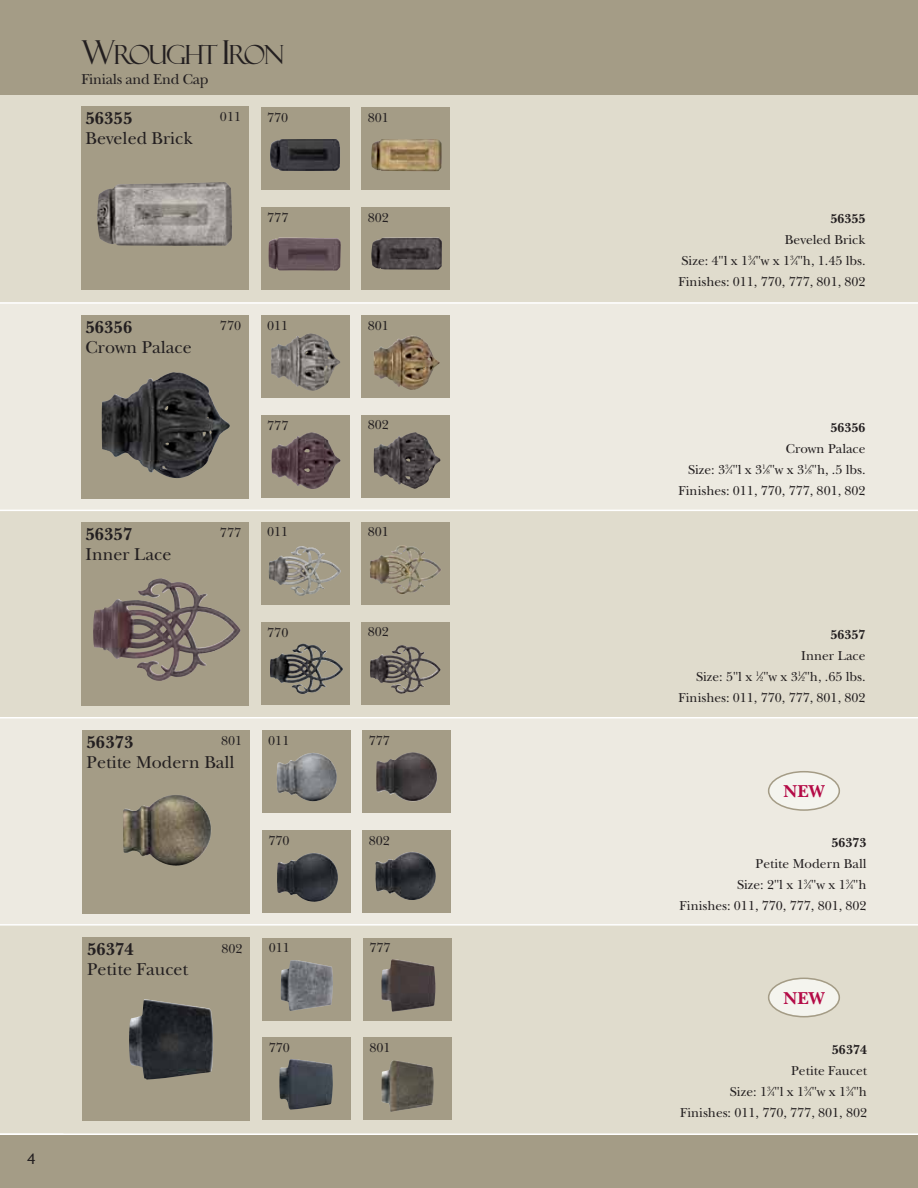
<style>
.page{position:relative;width:918px;height:1188px;background:#fff}
.page>*{position:absolute;margin:0;border:0;box-sizing:border-box;transform-origin:0 0}
.t1{font:26.4px "Felix Titling";letter-spacing:-.075em;color:#231f20}
.t2{font:18px "New Baskerville";color:#231f20}
.t3{font:700 18px "New Baskerville";color:#231f20}
.t4{font:700 18px "New Baskerville";color:#b40b47}
.t5{font:15px "New Baskerville";letter-spacing:-.015em;color:#231f20}
.t6{font:15px "Stone Sans";color:#231f20}
.t7{font:13.5px/21px "New Baskerville";color:#231f20;text-align:right}
.t8{font:700 13.5px "New Baskerville";color:#231f20}
.s1{font-size:33px}
.s2{font-size:6.75px}
</style>
<div class="page">
<div style="left:0;top:1135px;width:918px;height:53px;background:#a49c86"></div>
<div style="left:0;top:94px;width:918px;height:1040px;background:#e0dccd"></div>
<div style="left:0;top:302px;width:918px;height:207px;background:#edeae1"></div>
<div style="left:0;top:717px;width:918px;height:207px;background:#edeae1"></div>
<div style="left:0;top:0;width:918px;height:94px;background:#a49c86"></div>
<hr style="left:0;top:302px;width:918px;height:2px;background:#fff">
<hr style="left:0;top:510px;width:918px;height:1px;background:#fff">
<hr style="left:0;top:717px;width:918px;height:1px;background:#fff">
<hr style="left:0;top:924px;width:918px;height:2px;background:#fff">
<hr style="left:0;top:1133px;width:918px;height:2px;background:#fff">
<div style="left:81px;top:106px;width:167px;height:184px;background:#a49c86"></div>
<img style="left:97px;top:182px;width:135px;height:64px">
<div style="left:81px;top:315px;width:167px;height:183px;background:#a49c86"></div>
<img style="left:102px;top:372px;width:128px;height:107px">
<div style="left:81px;top:522px;width:167px;height:183px;background:#a49c86"></div>
<img style="left:93px;top:581px;width:82px;height:94px">
<div style="left:261px;top:108px;width:89px;height:82px;background:#a49c86"></div>
<img style="left:270px;top:139px;width:70px;height:32px">
<div style="left:261px;top:208px;width:89px;height:82px;background:#a49c86"></div>
<img style="left:269px;top:238px;width:72px;height:33px">
<div style="left:362px;top:108px;width:88px;height:82px;background:#a49c86"></div>
<img style="left:371px;top:139px;width:71px;height:32px">
<div style="left:362px;top:207px;width:88px;height:83px;background:#a49c86"></div>
<img style="left:371px;top:238px;width:71px;height:32px">
<div style="left:261px;top:315px;width:89px;height:83px;background:#a49c86"></div>
<img style="left:271px;top:333px;width:69px;height:58px">
<div style="left:261px;top:415px;width:89px;height:83px;background:#a49c86"></div>
<img style="left:272px;top:432px;width:69px;height:57px">
<div style="left:362px;top:315px;width:88px;height:83px;background:#a49c86"></div>
<img style="left:374px;top:336px;width:66px;height:54px">
<div style="left:362px;top:415px;width:88px;height:83px;background:#a49c86"></div>
<img style="left:374px;top:432px;width:67px;height:57px">
<div style="left:261px;top:522px;width:89px;height:83px;background:#a49c86"></div>
<img style="left:269px;top:548px;width:72px;height:48px">
<div style="left:261px;top:622px;width:89px;height:83px;background:#a49c86"></div>
<img style="left:270px;top:645px;width:52px;height:49px">
<div style="left:362px;top:522px;width:88px;height:83px;background:#a49c86"></div>
<img style="left:370px;top:547px;width:65px;height:47px">
<div style="left:362px;top:622px;width:88px;height:83px;background:#a49c86"></div>
<img style="left:370px;top:645px;width:39px;height:49px">
<div style="left:82px;top:731px;width:167px;height:183px;background:#a49c86"></div>
<img style="left:123px;top:795px;width:88px;height:71px">
<div style="left:262px;top:731px;width:89px;height:82px;background:#a49c86"></div>
<img style="left:277px;top:753px;width:60px;height:48px">
<div style="left:262px;top:831px;width:89px;height:82px;background:#a49c86"></div>
<img style="left:277px;top:853px;width:61px;height:49px">
<div style="left:363px;top:731px;width:88px;height:82px;background:#a49c86"></div>
<img style="left:376px;top:752px;width:61px;height:49px">
<div style="left:363px;top:831px;width:88px;height:82px;background:#a49c86"></div>
<img style="left:375px;top:852px;width:61px;height:48px">
<div style="left:83px;top:938px;width:167px;height:183px;background:#a49c86"></div>
<img style="left:129px;top:999px;width:84px;height:81px">
<div style="left:263px;top:938px;width:88px;height:82px;background:#a49c86"></div>
<img style="left:281px;top:960px;width:52px;height:51px">
<div style="left:263px;top:1038px;width:88px;height:82px;background:#a49c86"></div>
<img style="left:279px;top:1059px;width:54px;height:51px">
<div style="left:363px;top:938px;width:89px;height:82px;background:#a49c86"></div>
<img style="left:381px;top:959px;width:55px;height:53px">
<div style="left:363px;top:1038px;width:89px;height:82px;background:#a49c86"></div>
<img style="left:381px;top:1060px;width:53px;height:52px">
<svg style="left:768px;top:978px;width:72px;height:39px"></svg>
<svg style="left:768px;top:771px;width:72px;height:40px"></svg>
<p class="t6" style="left:27px;top:1150px;width:10px">4</p>
<h1 class="t1" style="left:81px;top:40px;width:205px"><span class="s1">W</span>ROUGHT <span class="s1">I</span>RON</h1>
<p class="t5" style="left:81px;top:70px;width:129px">Finials and End Cap</p>
<h2 class="t3" style="left:86px;top:108px;width:48px">56355</h2>
<p class="t7" style="left:220px;top:106px;width:23px">011</p>
<h2 class="t2" style="left:86px;top:127px;width:109px">Beveled Brick</h2>
<p class="t7" style="left:267px;top:107px;width:23px">770</p>
<p class="t7" style="left:368px;top:107px;width:23px">801</p>
<p class="t7" style="left:267px;top:207px;width:23px">777</p>
<p class="t7" style="left:368px;top:207px;width:23px">802</p>
<h2 class="t3" style="left:86px;top:317px;width:48px">56356</h2>
<p class="t7" style="left:220px;top:315px;width:23px">770</p>
<h2 class="t2" style="left:86px;top:336px;width:108px">Crown Palace</h2>
<p class="t7" style="left:267px;top:315px;width:23px">011</p>
<p class="t7" style="left:368px;top:315px;width:23px">801</p>
<p class="t7" style="left:267px;top:415px;width:23px">777</p>
<p class="t7" style="left:368px;top:414px;width:23px">802</p>
<h2 class="t3" style="left:86px;top:524px;width:48px">56357</h2>
<p class="t7" style="left:220px;top:522px;width:23px">777</p>
<h2 class="t2" style="left:86px;top:543px;width:87px">Inner Lace</h2>
<p class="t7" style="left:267px;top:521px;width:23px">011</p>
<p class="t7" style="left:368px;top:521px;width:23px">801</p>
<p class="t7" style="left:267px;top:622px;width:23px">770</p>
<p class="t7" style="left:368px;top:621px;width:23px">802</p>
<h2 class="t3" style="left:87px;top:732px;width:48px">56373</h2>
<p class="t7" style="left:221px;top:730px;width:23px">801</p>
<h2 class="t2" style="left:87px;top:751px;width:149px">Petite Modern Ball</h2>
<p class="t7" style="left:268px;top:730px;width:23px">011</p>
<p class="t7" style="left:369px;top:730px;width:23px">777</p>
<p class="t7" style="left:268px;top:830px;width:23px">770</p>
<p class="t7" style="left:369px;top:830px;width:23px">802</p>
<h2 class="t3" style="left:87px;top:939px;width:48px">56374</h2>
<p class="t7" style="left:222px;top:938px;width:23px">802</p>
<h2 class="t2" style="left:87px;top:958px;width:103px">Petite Faucet</h2>
<p class="t7" style="left:269px;top:937px;width:23px">011</p>
<p class="t7" style="left:369px;top:937px;width:23px">777</p>
<p class="t7" style="left:269px;top:1037px;width:23px">770</p>
<p class="t7" style="left:369px;top:1037px;width:23px">801</p>
<p class="t8" style="left:830px;top:211px;width:37px">56355</p>
<p class="t7" style="left:679px;top:229px;width:189px;text-align:justify;text-indent:106px">Beveled Brick Size: 4"l x 1<sup>3</sup>⁄<span class="s2">4</span>"w x 1<sup>3</sup>⁄<span class="s2">4</span>"h, 1.45 lbs.<br>Finishes: 011, 770, 777, 801, 802</p>
<p class="t8" style="left:830px;top:419px;width:37px">56356</p>
<p class="t7" style="left:679px;top:438px;width:189px">Crown Palace<br>Size: 3<sup>3</sup>⁄<span class="s2">4</span>"l x 3<sup>1</sup>⁄<span class="s2">8</span>"w x 3<sup>1</sup>⁄<span class="s2">8</span>"h, .5 lbs.<br>Finishes: 011, 770, 777, 801, 802</p>
<p class="t8" style="left:830px;top:626px;width:37px">56357</p>
<p class="t7" style="left:679px;top:645px;width:189px">Inner Lace<br>Size: 5"l x <sup>1</sup>⁄<span class="s2">2</span>"w x 3<sup>1</sup>⁄<span class="s2">2</span>"h, .65 lbs.<br>Finishes: 011, 770, 777, 801, 802</p>
<h2 class="t4" style="left:784px;top:781px;width:43px">NEW</h2>
<p class="t8" style="left:831px;top:835px;width:37px">56373</p>
<p class="t7" style="left:680px;top:853px;width:189px">Petite Modern Ball<br>Size: 2"l x 1<sup>3</sup>⁄<span class="s2">4</span>"w x 1<sup>3</sup>⁄<span class="s2">4</span>"h<br>Finishes: 011, 770, 777, 801, 802</p>
<h2 class="t4" style="left:784px;top:988px;width:43px">NEW</h2>
<p class="t8" style="left:832px;top:1042px;width:37px">56374</p>
<p class="t7" style="left:680px;top:1060px;width:189px">Petite Faucet<br>Size: 1<sup>3</sup>⁄<span class="s2">4</span>"l x 1<sup>3</sup>⁄<span class="s2">4</span>"w x 1<sup>3</sup>⁄<span class="s2">4</span>"h<br>Finishes: 011, 770, 777, 801, 802</p>
</div>
